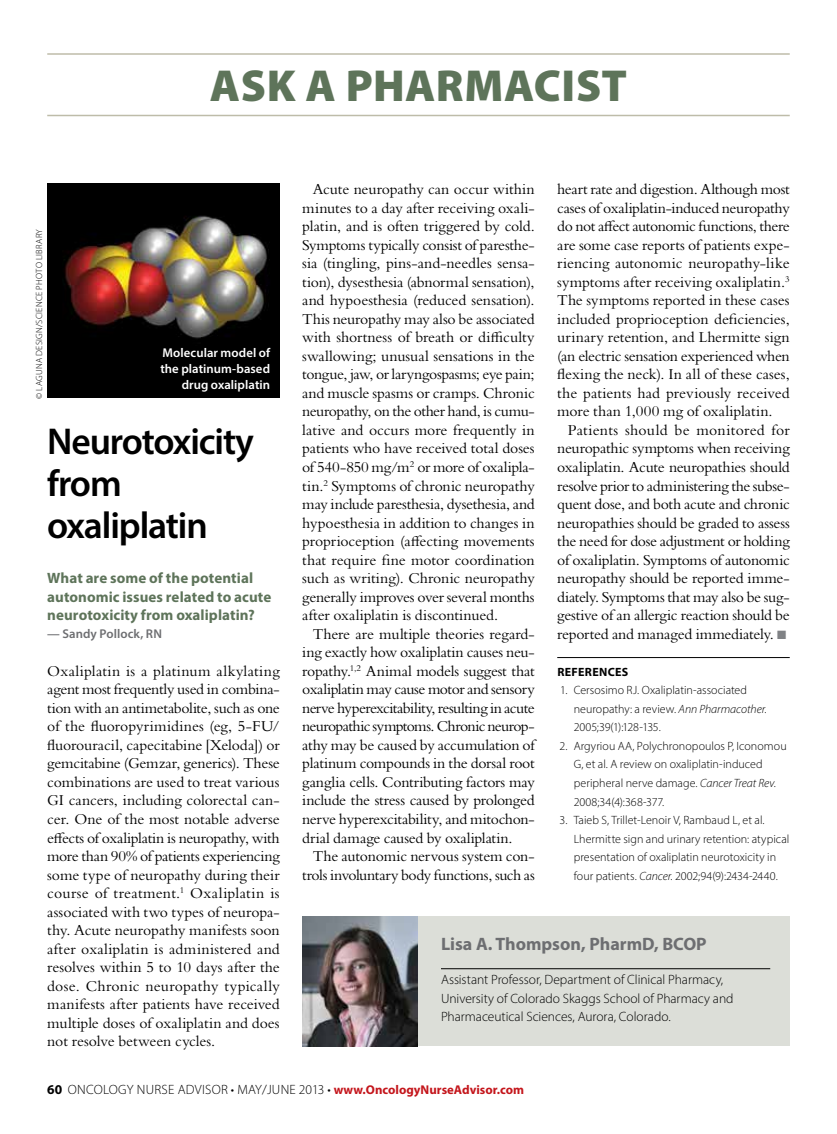
<style>
.page{position:relative;width:837px;height:1134px;background:#fff}
.page>*{position:absolute;margin:0;border:0;box-sizing:border-box;transform-origin:0 0}
.t1{font:900 45px "Myriad Pro";letter-spacing:.015em;color:#5e745a}
.t2{font:600 37.5px/42px "Myriad Pro";letter-spacing:-.03em;color:#000}
.t3{font:700 18px "Myriad Pro";color:#6d6e71}
.t4{font:15.75px/18.5px "Bembo Std";letter-spacing:-.01em;color:#000;text-align:justify}
.t5{font:700 15px/18.6px "Myriad Pro";letter-spacing:.005em;color:#5e745a}
.t6{font:300 13.5px/18.5px "Myriad Pro";color:#000}
.t7{font:600 12.75px/15.8px "Myriad Pro";letter-spacing:.005em;color:#fff;text-align:right}
.t8{font:700 12.75px "Myriad Pro";color:#c4161c}
.t9{font:600 12.75px "Myriad Pro";letter-spacing:.005em;color:#6d6e71}
.t10{font:300 12px/18.6px "Myriad Pro";color:#000}
.t11{font:700 12px "Myriad Pro";letter-spacing:.03em;color:#000}
.t12{font:300 9px "Myriad Pro";letter-spacing:.03em;color:#000}
.s1{color:#808285}
.s2{font-style:italic}
.s3{font-weight:700}
.s4{font-weight:300;font-size:13.5px;color:#000}
</style>
<div class="page">
<hr style="left:47px;top:53px;width:743px;height:2px;background:#bebca9">
<hr style="left:47px;top:115px;width:743px;height:1px;background:#bebca9">
<div style="left:302px;top:917px;width:488px;height:129px;background:#dcded8"></div>
<img style="left:302px;top:917px;width:116px;height:129px">
<hr style="left:557px;top:657px;width:233px;height:1px;background:#000">
<img style="left:47px;top:183px;width:233px;height:215px">
<hr style="left:441px;top:968px;width:329px;height:1px;background:#000">
<h1 class="t1" style="left:210px;top:55px;width:419px">ASK A PHARMACIST</h1>
<p class="t12" style="left:34px;top:399px;width:171px;rotate:-90deg">© LAGUNA DESIGN/SCIENCE PHOTO LIBRARY</p>
<p class="t7" style="left:160px;top:345px;width:111px">Molecular model of the platinum-based drug oxaliplatin</p>
<h2 class="t2" style="left:47px;top:419px;width:208px">Neurotoxicity from oxaliplatin</h2>
<p class="t5" style="left:47px;top:568px;width:226px">What are some of the potential autonomic issues related to acute neurotoxicity from oxaliplatin?</p>
<p class="t9" style="left:47px;top:626px;width:116px">— Sandy Pollock, RN</p>
<p class="t4" style="left:47px;top:661px;width:234px">Oxaliplatin is a platinum alkylating agent most frequently used in combina&shy;tion with an antimetabolite, such as one of the fluoropyrimidines (eg, 5-FU/ fluorouracil, capecitabine [Xeloda]) or gemcitabine (Gemzar, generics). These combinations are used to treat various GI cancers, including colorectal can&shy;cer. One of the most notable adverse effects of oxaliplatin is neuropathy, with more than 90% of patients experiencing some type of neuropathy during their course of treatment.<sup>1</sup> Oxaliplatin is associated with two types of neuropa&shy;thy. Acute neuropathy manifests soon after oxaliplatin is administered and resolves within 5 to 10 days after the dose. Chronic neuropathy typically manifests after patients have received multiple doses of oxaliplatin and does not resolve between cycles.</p>
<p class="t4" style="left:302px;top:180px;width:234px;text-indent:11px">Acute neuropathy can occur within minutes to a day after receiving oxali&shy;platin, and is often triggered by cold.<br>Symptoms typically consist of paresthe&shy;sia (tingling, pins-and-needles sensa&shy;tion), dysesthesia (abnormal sensation), and hypoesthesia (reduced sensation).<br>This neuropathy may also be associated with shortness of breath or difficulty swallowing; unusual sensations in the tongue, jaw, or laryngospasms; eye pain; and muscle spasms or cramps. Chronic neuropathy, on the other hand, is cumu&shy;lative and occurs more frequently in patients who have received total doses of 540-850 mg/m<sup>2</sup> or more of oxalipla&shy;tin.<sup>2</sup> Symptoms of chronic neuropathy may include paresthesia, dysethesia, and hypoesthesia in addition to changes in proprioception (affecting movements that require fine motor coordination such as writing). Chronic neuropathy generally improves over several months after oxaliplatin is discontinued.</p>
<p class="t4" style="left:302px;top:624px;width:234px;text-indent:11px">There are multiple theories regard&shy;ing exactly how oxaliplatin causes neu&shy;ropathy.<sup>1,2</sup> Animal models suggest that oxaliplatin may cause motor and sensory nerve hyperexcitability, resulting in acute neuropathic symptoms. Chronic neurop&shy;athy may be caused by accumulation of platinum compounds in the dorsal root ganglia cells. Contributing factors may include the stress caused by prolonged nerve hyperexcitability, and mitochon&shy;drial damage caused by oxaliplatin.</p>
<p class="t4" style="left:302px;top:847px;width:234px;text-align:right">The autonomic nervous system con&shy;trols involuntary body functions, such as</p>
<p class="t4" style="left:557px;top:180px;width:234px">heart rate and digestion. Although most cases of oxaliplatin-induced neuropathy do not affect autonomic functions, there are some case reports of patients expe&shy;riencing autonomic neuropathy-like symptoms after receiving oxaliplatin.<sup>3<br></sup>The symptoms reported in these cases included proprioception deficiencies, urinary retention, and Lhermitte sign (an electric sensation experienced when flexing the neck). In all of these cases, the patients had previously received more than 1,000 mg of oxaliplatin.</p>
<p class="t4" style="left:557px;top:421px;width:234px;text-indent:11px">Patients should be monitored for neuropathic symptoms when receiving oxaliplatin. Acute neuropathies should resolve prior to administering the subse&shy;quent dose, and both acute and chronic neuropathies should be graded to assess the need for dose adjustment or holding of oxaliplatin. Symptoms of autonomic neuropathy should be reported imme&shy;diately. Symptoms that may also be sug&shy;gestive of an allergic reaction should be reported and managed immediately. <span class="s1">■</span></p>
<p class="t11" style="left:557px;top:664px;width:72px">REFERENCES</p>
<p class="t10" style="left:574px;top:681px;width:195px;text-indent:-14px">1. Cersosimo RJ. Oxaliplatin-associated neuropathy: a review. <span class="s2">Ann Pharmacother.<br></span>2005;39(1):128-135.</p>
<p class="t10" style="left:574px;top:737px;width:214px;text-indent:-14px">2. Argyriou AA, Polychronopoulos P, Iconomou G, et al. A review on oxaliplatin-induced peripheral nerve damage. <span class="s2">Cancer Treat Rev.<br></span>2008;34(4):368-377.</p>
<p class="t10" style="left:574px;top:811px;width:217px;text-indent:-14px">3. Taieb S, Trillet-Lenoir V, Rambaud L, et al.<br>Lhermitte sign and urinary retention: atypical presentation of oxaliplatin neurotoxicity in four patients. <span class="s2">Cancer.</span> 2002;94(9):2434-2440.</p>
<p class="t3" style="left:441px;top:933px;width:267px">Lisa A. Thompson, PharmD, BCOP</p>
<p class="t6" style="left:441px;top:970px;width:294px">Assistant Professor, Department of Clinical Pharmacy,<br>University of Colorado Skaggs School of Pharmacy and<br>Pharmaceutical Sciences, Aurora, Colorado.</p>
<p class="t6" style="left:47px;top:1080px;width:30px"><span class="s3">60</span> oncology</p>
<p class="t6" style="left:137px;top:1080px;width:9px">nurse</p>
<p class="t6" style="left:178px;top:1080px;width:9px">advisor</p>
<p class="t8" style="left:231px;top:1081px;width:295px"><span class="s4">• MAY/JUNE 2013 •</span> www.OncologyNurseAdvisor.com</p>
</div>
